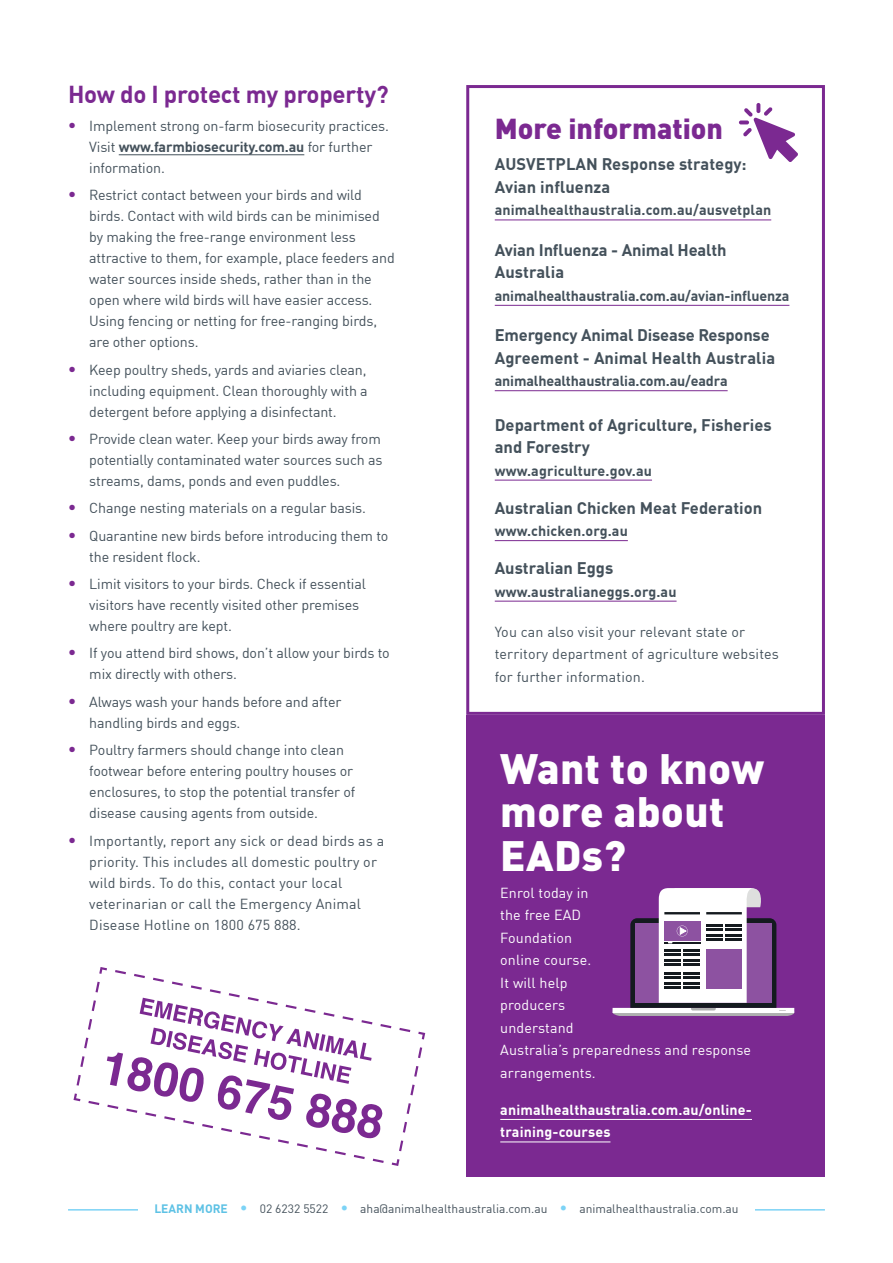
<style>
.page{position:relative;width:893px;height:1263px;background:#fff}
.page>*{position:absolute;margin:0;border:0;box-sizing:border-box;transform-origin:0 0}
.t1{font:900 42px/43.5px "DIN";letter-spacing:.01em;color:#fff}
.t2{font:900 28.5px "DIN";color:#7b2991}
.t3{font:700 24px "DIN Offc Pro";letter-spacing:-.01em;color:#7b2991}
.t4{font:700 16.5px/22.5px "DIN Offc Pro";color:#44515b}
.t5{font:14.25px/21px "DIN Offc Pro";letter-spacing:-.01em;color:#44515b}
.t6{font:14.25px/21px "DIN Offc Pro";letter-spacing:.01em;color:#44515b}
.t7{font:700 14.25px "DIN Offc Pro";color:#44515b}
.t8{font:14.25px/22.5px "DIN Offc Pro";letter-spacing:.01em;color:#fff}
.t9{font:700 14.25px/22.5px "DIN Offc Pro";letter-spacing:.01em;color:#fff}
.t10{font:12px "DIN Offc Pro";color:#44515b}
.s1{font-weight:700;font-size:16.5px;color:#7b2991}
.s2{font-weight:700}
.s3{font-weight:700;color:#5ec2e5}
.s4{font-size:15px;color:#7cd3f6}
</style>
<div class="page">
<div style="left:466px;top:715px;width:359px;height:461px;background:#7b2991"></div>
<hr style="left:500px;top:1119px;width:252px;height:1px;background:#fff">
<hr style="left:500px;top:1141px;width:110px;height:1px;background:#fff">
<hr style="left:68px;top:1209px;width:757px;height:1px;background:#7cd3f6">
<div style="left:138px;top:1180px;width:617px;height:55px;background:#fff"></div>
<hr style="left:495px;top:220px;width:276px;height:1px;background:#7b2991">
<hr style="left:495px;top:305px;width:294px;height:1px;background:#7b2991">
<hr style="left:495px;top:390px;width:233px;height:1px;background:#7b2991">
<hr style="left:495px;top:480px;width:157px;height:1px;background:#7b2991">
<hr style="left:495px;top:540px;width:133px;height:1px;background:#7b2991">
<hr style="left:495px;top:601px;width:182px;height:1px;background:#7b2991">
<div style="left:466px;top:85px;width:359px;height:630px;border:3px solid #7b2991"></div>
<svg style="left:739px;top:120px;width:10px;height:4px"></svg>
<svg style="left:756px;top:103px;width:4px;height:10px"></svg>
<svg style="left:743px;top:107px;width:55px;height:55px"></svg>
<hr style="left:119px;top:154px;width:185px;height:1px;background:#44515b">
<svg style="left:612px;top:888px;width:183px;height:128px"></svg>
<div style="left:706px;top:949px;width:36px;height:39px;background:#8d52a1"></div>
<svg style="left:74px;top:967px;width:351px;height:199px"></svg>
<h3 class="t3" style="left:68px;top:75px;width:322px">How do I protect my property?</h3>
<p class="t5" style="left:89px;top:114px;width:301px;text-indent:-21px"><span class="s1">•</span> Implement strong on-farm biosecurity practices.<br>Visit <span class="s2">www.farmbiosecurity.com.au</span> for further information.</p>
<p class="t5" style="left:89px;top:183px;width:307px;text-indent:-21px"><span class="s1">•</span> Restrict contact between your birds and wild birds. Contact with wild birds can be minimised by making the free-range environment less attractive to them, for example, place feeders and water sources inside sheds, rather than in the open where wild birds will have easier access.<br>Using fencing or netting for free-ranging birds, are other options.</p>
<p class="t5" style="left:89px;top:357px;width:280px;text-align:justify;text-indent:-21px"><span class="s1">•</span> Keep poultry sheds, yards and aviaries clean, including equipment. Clean thoroughly with a detergent before applying a disinfectant.</p>
<p class="t5" style="left:89px;top:427px;width:295px;text-indent:-21px"><span class="s1">•</span> Provide clean water. Keep your birds away from potentially contaminated water sources such as streams, dams, ponds and even puddles.</p>
<p class="t5" style="left:68px;top:496px;width:299px"><span class="s1">•</span> Change nesting materials on a regular basis.</p>
<p class="t5" style="left:89px;top:524px;width:301px;text-indent:-21px"><span class="s1">•</span> Quarantine new birds before introducing them to the resident flock.</p>
<p class="t5" style="left:89px;top:572px;width:278px;text-indent:-21px"><span class="s1">•</span> Limit visitors to your birds. Check if essential visitors have recently visited other premises where poultry are kept.</p>
<p class="t5" style="left:89px;top:641px;width:302px;text-indent:-21px"><span class="s1">•</span> If you attend bird shows, don’t allow your birds to mix directly with others.</p>
<p class="t5" style="left:89px;top:690px;width:254px;text-indent:-21px"><span class="s1">•</span> Always wash your hands before and after handling birds and eggs.</p>
<p class="t5" style="left:89px;top:738px;width:268px;text-indent:-21px"><span class="s1">•</span> Poultry farmers should change into clean footwear before entering poultry houses or enclosures, to stop the potential transfer of disease causing agents from outside.</p>
<p class="t6" style="left:89px;top:828px;width:296px;text-indent:-21px"><span class="s1">•</span> Importantly, report any sick or dead birds as a priority. This includes all domestic poultry or wild birds. To do this, contact your local veterinarian or call the Emergency Animal Disease Hotline on 1800 675 888.</p>
<h2 class="t2" style="left:495px;top:109px;width:230px">More information</h2>
<p class="t4" style="left:495px;top:151px;width:253px">AUSVETPLAN Response strategy:<br>Avian influenza</p>
<p class="t7" style="left:495px;top:198px;width:278px">animalhealthaustralia.com.au/ausvetplan</p>
<p class="t4" style="left:495px;top:236px;width:233px">Avian Influenza - Animal Health<br>Australia</p>
<p class="t7" style="left:495px;top:284px;width:296px">animalhealthaustralia.com.au/avian-influenza</p>
<p class="t4" style="left:495px;top:322px;width:282px">Emergency Animal Disease Response<br>Agreement - Animal Health Australia</p>
<p class="t7" style="left:495px;top:369px;width:234px">animalhealthaustralia.com.au/eadra</p>
<p class="t4" style="left:495px;top:411px;width:278px">Department of Agriculture, Fisheries and Forestry</p>
<p class="t7" style="left:495px;top:459px;width:159px">www.agriculture.gov.au</p>
<p class="t4" style="left:495px;top:494px;width:269px">Australian Chicken Meat Federation</p>
<p class="t7" style="left:495px;top:519px;width:135px">www.chicken.org.au</p>
<p class="t4" style="left:495px;top:555px;width:120px">Australian Eggs</p>
<p class="t7" style="left:495px;top:580px;width:183px">www.australianeggs.org.au</p>
<p class="t6" style="left:495px;top:619px;width:286px;line-height:22.5px">You can also visit your relevant state or territory department of agriculture websites for further information.</p>
<h1 class="t1" style="left:500px;top:744px;width:265px">Want to know more about<br>EADs?</h1>
<p class="t8" style="left:500px;top:880px;width:252px">Enrol today in<br>the free EAD<br>Foundation<br>online course.<br>It will help<br>producers<br>understand<br>Australia’s preparedness and response arrangements.</p>
<p class="t9" style="left:500px;top:1097px;width:253px">animalhealthaustralia.com.au/online&shy;training-courses</p>
<p class="t10" style="left:154px;top:1200px;width:586px"><span class="s3">LEARN MORE</span> <span class="s4">•</span> 02 6232 5522 <span class="s4">•</span> aha@animalhealthaustralia.com.au <span class="s4">•</span> animalhealthaustralia.com.au</p>
</div>
